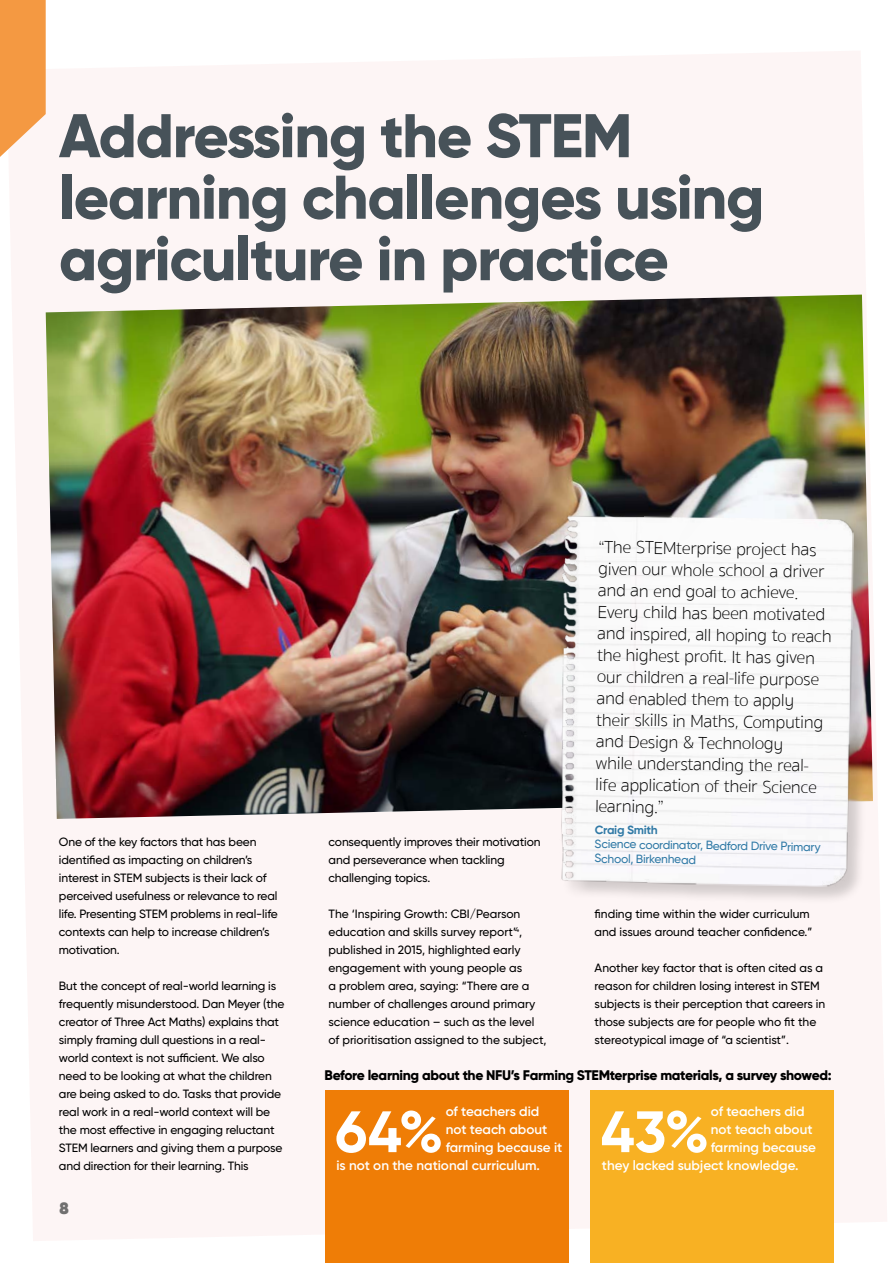
<style>
.page{position:relative;width:893px;height:1263px;background:#fff}
.page>*{position:absolute;margin:0;border:0;box-sizing:border-box;transform-origin:0 0}
.t1{font:800 61.5px/61.5px "Gilroy";letter-spacing:-.02em;color:#475259}
.t2{font:700 58.35px "Gilroy";color:#fff}
.t3{font:100 18px/21.6px "Sukhumvit Set";color:#000}
.t4{font:800 16.5px "Gilroy";color:#706f6f}
.t5{font:800 13.95px "Gilroy";letter-spacing:-.025em;color:#000}
.t6{font:600 13.5px "Gilroy";color:#fff}
.t7{font:500 12px/18px "Gilroy";letter-spacing:-.01em;color:#000}
.t8{font:500 12px/14.7px "Gilroy";color:#317aa6}
.t9{font:700 12px "Gilroy";color:#317aa6}
</style>
<div class="page">
<svg style="left:0;top:0;width:46px;height:157px;background:#f5a65b"></svg>
<img style="left:46px;top:295px;width:827px;height:524px">
<div style="left:562px;top:516px;width:309px;height:388px;background:#000;opacity:.17"></div>
<img style="left:558px;top:515px;width:296px;height:372px">
<div style="left:325px;top:1091px;width:243px;height:172px;background:#ef7d06"></div>
<div style="left:590px;top:1091px;width:243px;height:172px;background:#f8b123"></div>
<h1 class="t1" style="left:59px;top:105px;width:707px">Addressing the STEM learning challenges using agriculture in practice</h1>
<p class="t7" style="left:59px;top:833px;width:220px">One of the key factors that has been identified as impacting on children’s interest in STEM subjects is their lack of perceived usefulness or relevance to real life. Presenting STEM problems in real-life contexts can help to increase children’s motivation.</p>
<p class="t7" style="left:59px;top:977px;width:227px">But the concept of real-world learning is frequently misunderstood. Dan Meyer (the creator of Three Act Maths) explains that simply framing dull questions in a real&shy;world context is not sufficient. We also need to be looking at what the children are being asked to do. Tasks that provide real work in a real-world context will be the most effective in engaging reluctant STEM learners and giving them a purpose and direction for their learning. This</p>
<h3 class="t4" style="left:60px;top:1197px;width:11px">8</h3>
<p class="t3" style="left:599px;top:536px;width:236px;rotate:1deg">“The STEMterprise project has given our whole school a driver and an end goal to achieve.<br>Every child has been motivated and inspired, all hoping to reach the highest profi t. It has given our children a real-life purpose and enabled them to apply their skills in Maths, Computing and Design &amp; Technology<br>while understanding the real&shy;life application of their Science learning.”</p>
<p class="t9" style="left:595px;top:822px;width:64px;rotate:1deg">Craig Smith</p>
<p class="t8" style="left:595px;top:836px;width:228px;rotate:1deg">Science coordinator, Bedford Drive Primary<br>School, Birkenhead</p>
<p class="t7" style="left:329px;top:833px;width:213px">consequently improves their motivation and perseverance when tackling challenging topics.</p>
<p class="t7" style="left:329px;top:905px;width:220px">The ‘Inspiring Growth: CBI/Pearson education and skills survey report’<sup>4</sup>, published in 2015, highlighted early engagement with young people as<br>a problem area, saying: “There are a number of challenges around primary science education – such as the level of prioritisation assigned to the subject,</p>
<p class="t7" style="left:595px;top:905px;width:219px">finding time within the wider curriculum and issues around teacher confidence.”</p>
<p class="t7" style="left:595px;top:959px;width:232px">Another key factor that is often cited as a reason for children losing interest in STEM subjects is their perception that careers in those subjects are for people who fit the stereotypical image of “a scientist”.</p>
<p class="t5" style="left:325px;top:1066px;width:508px">Before learning about the NFU’s Farming STEMterprise materials, a survey showed:</p>
<h2 class="t2" style="left:335px;top:1095px;width:110px">64%</h2>
<p class="t6" style="left:446px;top:1103px;width:95px">of teachers did</p>
<p class="t6" style="left:446px;top:1121px;width:103px">not teach about</p>
<p class="t6" style="left:446px;top:1139px;width:118px">farming because it</p>
<p class="t6" style="left:336px;top:1157px;width:205px">is not on the national curriculum.</p>
<h2 class="t2" style="left:601px;top:1095px;width:110px">43%</h2>
<p class="t6" style="left:711px;top:1103px;width:95px">of teachers did</p>
<p class="t6" style="left:711px;top:1121px;width:103px">not teach about</p>
<p class="t6" style="left:711px;top:1139px;width:106px">farming because</p>
<p class="t6" style="left:602px;top:1157px;width:198px">they lacked subject knowledge.</p>
</div>
